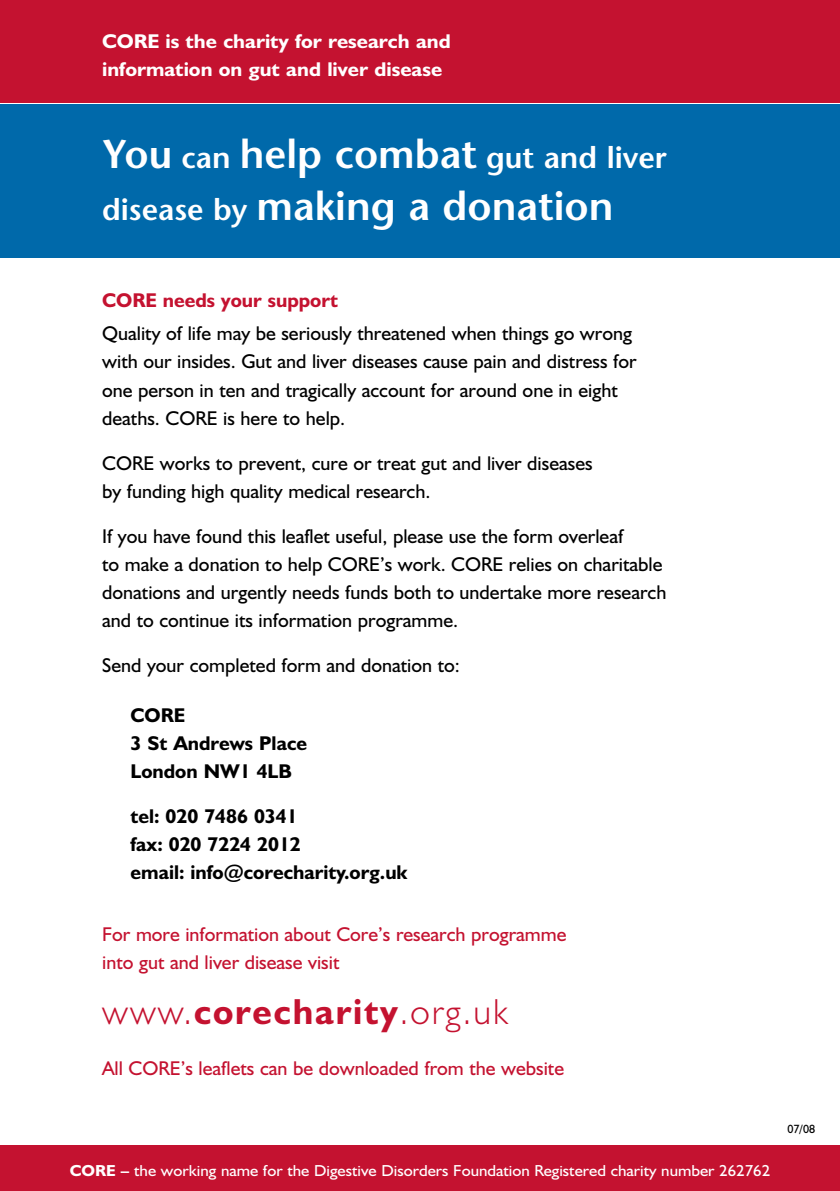
<style>
.page{position:relative;width:840px;height:1191px;background:#fff}
.page>*{position:absolute;margin:0;border:0;box-sizing:border-box;transform-origin:0 0}
.t1{font:600 40px "Stone Sans Std";color:#fff}
.t2{font:300 36.4px "Humanist 521 BT";letter-spacing:.05em;color:#c41230}
.t3{font:600 30px "Stone Sans Std";color:#fff}
.t4{font:20px/28px "Humanist 521 BT";color:#000}
.t5{font:20px/28px "Humanist 521 BT";color:#c41230}
.t6{font:700 20px/28px "Humanist 521 BT";color:#000}
.t7{font:700 20px/28px "Humanist 521 BT";color:#fff;scale:1.05 1}
.t8{font:700 20px "Humanist 521 BT";color:#c41230}
.t9{font:16px "Humanist 521 BT";color:#fff;scale:1.05 1}
.t10{font:12px "Humanist 521 BT";color:#000}
.s1{font-size:40px}
.s2{font-size:30px}
.s3{font-weight:700}
</style>
<div class="page">
<div style="left:0;top:0;width:839px;height:102px;background:#c41230"></div>
<div style="left:0;top:1145px;width:839px;height:46px;background:#c41230"></div>
<div style="left:0;top:105px;width:839px;height:153px;background:#0069aa"></div>
<p class="t7" style="left:102px;top:26px;width:333px">CORE is the charity for research and information on gut and liver disease</p>
<h3 class="t3" style="left:102px;top:140px;width:566px"><span class="s1">You</span> can <span class="s1">help combat</span> gut and liver</h3>
<h1 class="t1" style="left:102px;top:182px;width:512px"><span class="s2">disease by</span> making a donation</h1>
<p class="t8" style="left:102px;top:287px;width:237px">CORE needs your support</p>
<p class="t4" style="left:102px;top:319px;width:536px">Quality of life may be seriously threatened when things go wrong with our insides. Gut and liver diseases cause pain and distress for one person in ten and tragically account for around one in eight deaths. CORE is here to help.</p>
<p class="t4" style="left:102px;top:448px;width:491px">CORE works to prevent, cure or treat gut and liver diseases by funding high quality medical research.</p>
<p class="t4" style="left:102px;top:521px;width:565px">If you have found this leaflet useful, please use the form overleaf<br>to make a donation to help CORE’s work. CORE relies on charitable donations and urgently needs funds both to undertake more research and to continue its information programme.</p>
<p class="t4" style="left:102px;top:650px;width:359px">Send your completed form and donation to:</p>
<p class="t6" style="left:130px;top:701px;width:178px">CORE<br>3 St Andrews Place<br>London NW1 4LB</p>
<p class="t6" style="left:130px;top:802px;width:278px">tel: 020 7486 0341<br>fax: 020 7224 2012<br>email: info@corecharity.org.uk</p>
<p class="t5" style="left:102px;top:920px;width:465px">For more information about Core’s research programme into gut and liver disease visit</p>
<h2 class="t2" style="left:102px;top:989px;width:407px">www.<span class="s3">corecharity</span>.org.uk</h2>
<p class="t5" style="left:102px;top:1054px;width:463px">All CORE’s leaflets can be downloaded from the website</p>
<p class="t9" style="left:70px;top:1160px;width:668px"><span class="s3">CORE –</span> the working name for the Digestive Disorders Foundation Registered charity number 262762</p>
<p class="t10" style="left:787px;top:1121px;width:29px">07/08</p>
</div>
